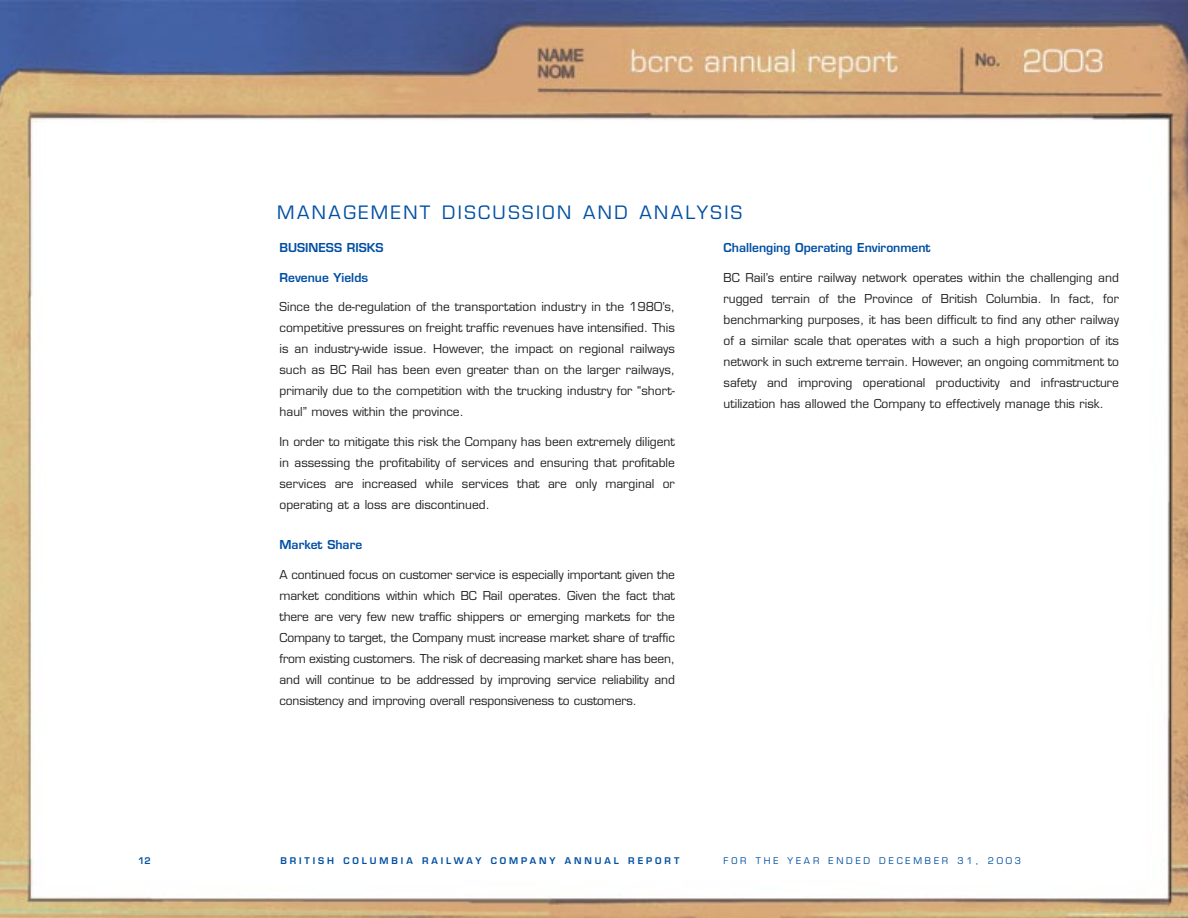
<style>
.page{position:relative;width:1188px;height:918px;background:#fff}
.page>*{position:absolute;margin:0;border:0;box-sizing:border-box;transform-origin:0 0}
.t1{font:18px "Eurostile";letter-spacing:.14em;color:#004fa3}
.t2{font:12px/21px "Eurostile";color:#231f1f;text-align:justify}
.t3{font:600 12px "Eurostile";color:#004fa3}
.t4{font:600 9px "Eurostile";letter-spacing:.325em;color:#004fa3}
.t5{font:9px "Eurostile";letter-spacing:.315em;color:#004fa3}
</style>
<div class="page">
<img style="left:0;top:0;width:1188px;height:918px">
<p class="t4" style="left:138px;top:857px;width:14px">12</p>
<h1 class="t1" style="left:277px;top:205px;width:466px">MANAGEMENT DISCUSSION AND ANALYSIS</h1>
<p class="t3" style="left:280px;top:243px;width:105px">BUSINESS RISKS</p>
<p class="t3" style="left:280px;top:273px;width:90px">Revenue Yields</p>
<p class="t2" style="left:280px;top:298px;width:397px">Since the de-regulation of the transportation industry in the 1980’s, competitive pressures on freight traffic revenues have intensified. This is an industry-wide issue. However, the impact on regional railways such as BC Rail has been even greater than on the larger railways, primarily due to the competition with the trucking industry for “short&shy;haul” moves within the province.</p>
<p class="t2" style="left:280px;top:432px;width:397px">In order to mitigate this risk the Company has been extremely diligent in assessing the profitability of services and ensuring that profitable services are increased while services that are only marginal or operating at a loss are discontinued.</p>
<p class="t3" style="left:280px;top:540px;width:84px">Market Share</p>
<p class="t2" style="left:280px;top:565px;width:397px">A continued focus on customer service is especially important given the market conditions within which BC Rail operates. Given the fact that there are very few new traffic shippers or emerging markets for the Company to target, the Company must increase market share of traffic from existing customers. The risk of decreasing market share has been, and will continue to be addressed by improving service reliability and consistency and improving overall responsiveness to customers.</p>
<p class="t3" style="left:724px;top:243px;width:209px">Challenging Operating Environment</p>
<p class="t2" style="left:724px;top:268px;width:397px">BC Rail’s entire railway network operates within the challenging and rugged terrain of the Province of British Columbia. In fact, for benchmarking purposes, it has been difficult to find any other railway of a similar scale that operates with a such a high proportion of its network in such extreme terrain. However, an ongoing commitment to safety and improving operational productivity and infrastructure utilization has allowed the Company to effectively manage this risk.</p>
<p class="t4" style="left:280px;top:857px;width:400px">BRITISH COLUMBIA RAILWAY COMPANY ANNUAL REPORT</p>
<p class="t5" style="left:724px;top:857px;width:299px">FOR THE YEAR ENDED DECEMBER 31, 2003</p>
</div>
